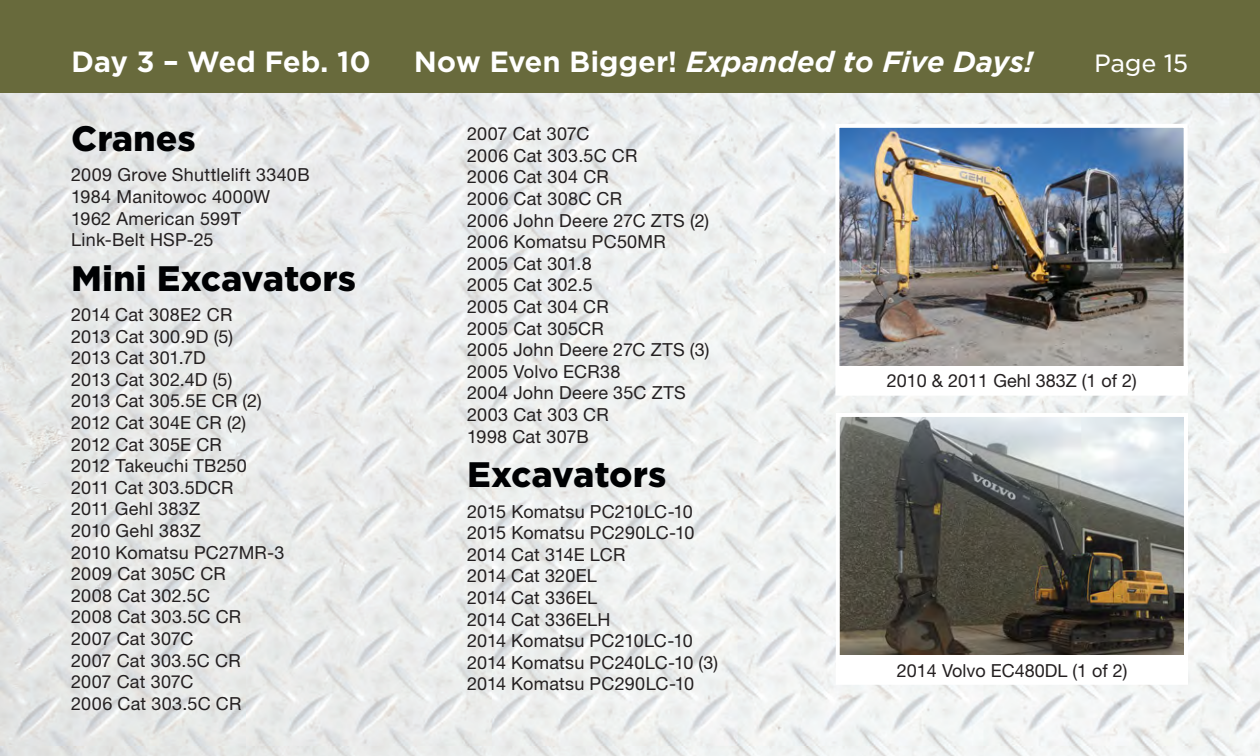
<style>
.page{position:relative;width:1260px;height:756px;background:#fff}
.page>*{position:absolute;margin:0;border:0;box-sizing:border-box;transform-origin:0 0}
.List_Header{font:900 34px "Gotham S Sm";color:#000103}
.List_Header-2{font:italic 700 28px "Gotham S Sm";letter-spacing:-.01em;color:#fff}
.List_Header-3{font:700 28px "Gotham S Sm";letter-spacing:-.015em;color:#fff}
.List_Header-4{font:24px "Gotham S Sm";letter-spacing:-.01em;color:#fff}
.Equipment_List{font:18px "Helvetica Neue";letter-spacing:.01em;color:#231f20}
.s1{font-style:normal}
</style>
<div class="page">
<img style="left:0;top:93px;width:1260px;height:663px">
<div style="left:0;top:0;width:1260px;height:93px;background:#686a3c"></div>
<img style="left:840px;top:129px;width:343px;height:237px">
<div style="left:835px;top:124px;width:353px;height:272px;border:4px solid #fff"></div>
<div style="left:838px;top:366px;width:350px;height:27px;background:#fff"></div>
<img style="left:841px;top:418px;width:342px;height:237px">
<div style="left:836px;top:413px;width:352px;height:272px;border:4px solid #fff"></div>
<div style="left:838px;top:655px;width:350px;height:27px;background:#fff"></div>
<p class="List_Header-3" style="left:71px;top:43px;width:301px">Day 3 – Wed Feb. 10</p>
<p class="List_Header-2" style="left:414px;top:43px;width:621px"><span class="s1">Now Even Bigger!</span> Expanded to Five Days!</p>
<p class="List_Header-4" style="left:1094px;top:47px;width:96px">Page 15</p>
<p class="List_Header" style="left:71px;top:114px;width:126px">Cranes</p>
<p class="Equipment_List" style="left:71px;top:162px;width:240px">2009 Grove Shuttlelift 3340B</p>
<p class="Equipment_List" style="left:71px;top:184px;width:200px">1984 Manitowoc 4000W</p>
<p class="Equipment_List" style="left:71px;top:205px;width:171px">1962 American 599T</p>
<p class="Equipment_List" style="left:71px;top:227px;width:144px">Link-Belt HSP-25</p>
<p class="List_Header" style="left:71px;top:254px;width:286px">Mini Excavators</p>
<p class="Equipment_List" style="left:71px;top:302px;width:163px">2014 Cat 308E2 CR</p>
<p class="Equipment_List" style="left:71px;top:323px;width:164px">2013 Cat 300.9D (5)</p>
<p class="Equipment_List" style="left:71px;top:345px;width:136px">2013 Cat 301.7D</p>
<p class="Equipment_List" style="left:71px;top:366px;width:163px">2013 Cat 302.4D (5)</p>
<p class="Equipment_List" style="left:71px;top:388px;width:192px">2013 Cat 305.5E CR (2)</p>
<p class="Equipment_List" style="left:71px;top:410px;width:176px">2012 Cat 304E CR (2)</p>
<p class="Equipment_List" style="left:71px;top:431px;width:152px">2012 Cat 305E CR</p>
<p class="Equipment_List" style="left:71px;top:453px;width:177px">2012 Takeuchi TB250</p>
<p class="Equipment_List" style="left:71px;top:474px;width:164px">2011 Cat 303.5DCR</p>
<p class="Equipment_List" style="left:71px;top:496px;width:130px">2011 Gehl 383Z</p>
<p class="Equipment_List" style="left:71px;top:518px;width:131px">2010 Gehl 383Z</p>
<p class="Equipment_List" style="left:71px;top:539px;width:215px">2010 Komatsu PC27MR-3</p>
<p class="Equipment_List" style="left:71px;top:561px;width:156px">2009 Cat 305C CR</p>
<p class="Equipment_List" style="left:71px;top:582px;width:140px">2008 Cat 302.5C</p>
<p class="Equipment_List" style="left:71px;top:604px;width:172px">2008 Cat 303.5C CR</p>
<p class="Equipment_List" style="left:71px;top:626px;width:124px">2007 Cat 307C</p>
<p class="Equipment_List" style="left:71px;top:647px;width:171px">2007 Cat 303.5C CR</p>
<p class="Equipment_List" style="left:71px;top:669px;width:124px">2007 Cat 307C</p>
<p class="Equipment_List" style="left:71px;top:690px;width:172px">2006 Cat 303.5C CR</p>
<p class="Equipment_List" style="left:467px;top:121px;width:124px">2007 Cat 307C</p>
<p class="Equipment_List" style="left:467px;top:142px;width:172px">2006 Cat 303.5C CR</p>
<p class="Equipment_List" style="left:467px;top:164px;width:143px">2006 Cat 304 CR</p>
<p class="Equipment_List" style="left:467px;top:186px;width:156px">2006 Cat 308C CR</p>
<p class="Equipment_List" style="left:467px;top:207px;width:243px">2006 John Deere 27C ZTS (2)</p>
<p class="Equipment_List" style="left:467px;top:229px;width:200px">2006 Komatsu PC50MR</p>
<p class="Equipment_List" style="left:467px;top:250px;width:126px">2005 Cat 301.8</p>
<p class="Equipment_List" style="left:467px;top:272px;width:127px">2005 Cat 302.5</p>
<p class="Equipment_List" style="left:467px;top:294px;width:143px">2005 Cat 304 CR</p>
<p class="Equipment_List" style="left:467px;top:315px;width:138px">2005 Cat 305CR</p>
<p class="Equipment_List" style="left:467px;top:337px;width:244px">2005 John Deere 27C ZTS (3)</p>
<p class="Equipment_List" style="left:467px;top:358px;width:155px">2005 Volvo ECR38</p>
<p class="Equipment_List" style="left:467px;top:380px;width:220px">2004 John Deere 35C ZTS</p>
<p class="Equipment_List" style="left:467px;top:402px;width:143px">2003 Cat 303 CR</p>
<p class="Equipment_List" style="left:467px;top:423px;width:123px">1998 Cat 307B</p>
<p class="List_Header" style="left:467px;top:451px;width:201px">Excavators</p>
<p class="Equipment_List" style="left:467px;top:498px;width:227px">2015 Komatsu PC210LC-10</p>
<p class="Equipment_List" style="left:467px;top:520px;width:229px">2015 Komatsu PC290LC-10</p>
<p class="Equipment_List" style="left:467px;top:541px;width:160px">2014 Cat 314E LCR</p>
<p class="Equipment_List" style="left:467px;top:563px;width:131px">2014 Cat 320EL</p>
<p class="Equipment_List" style="left:467px;top:585px;width:131px">2014 Cat 336EL</p>
<p class="Equipment_List" style="left:467px;top:606px;width:145px">2014 Cat 336ELH</p>
<p class="Equipment_List" style="left:467px;top:628px;width:227px">2014 Komatsu PC210LC-10</p>
<p class="Equipment_List" style="left:467px;top:649px;width:252px">2014 Komatsu PC240LC-10 (3)</p>
<p class="Equipment_List" style="left:467px;top:671px;width:229px">2014 Komatsu PC290LC-10</p>
<p class="Equipment_List" style="left:887px;top:368px;width:251px">2010 &amp; 2011 Gehl 383Z (1 of 2)</p>
<p class="Equipment_List" style="left:897px;top:657px;width:232px">2014 Volvo EC480DL (1 of 2)</p>
</div>
